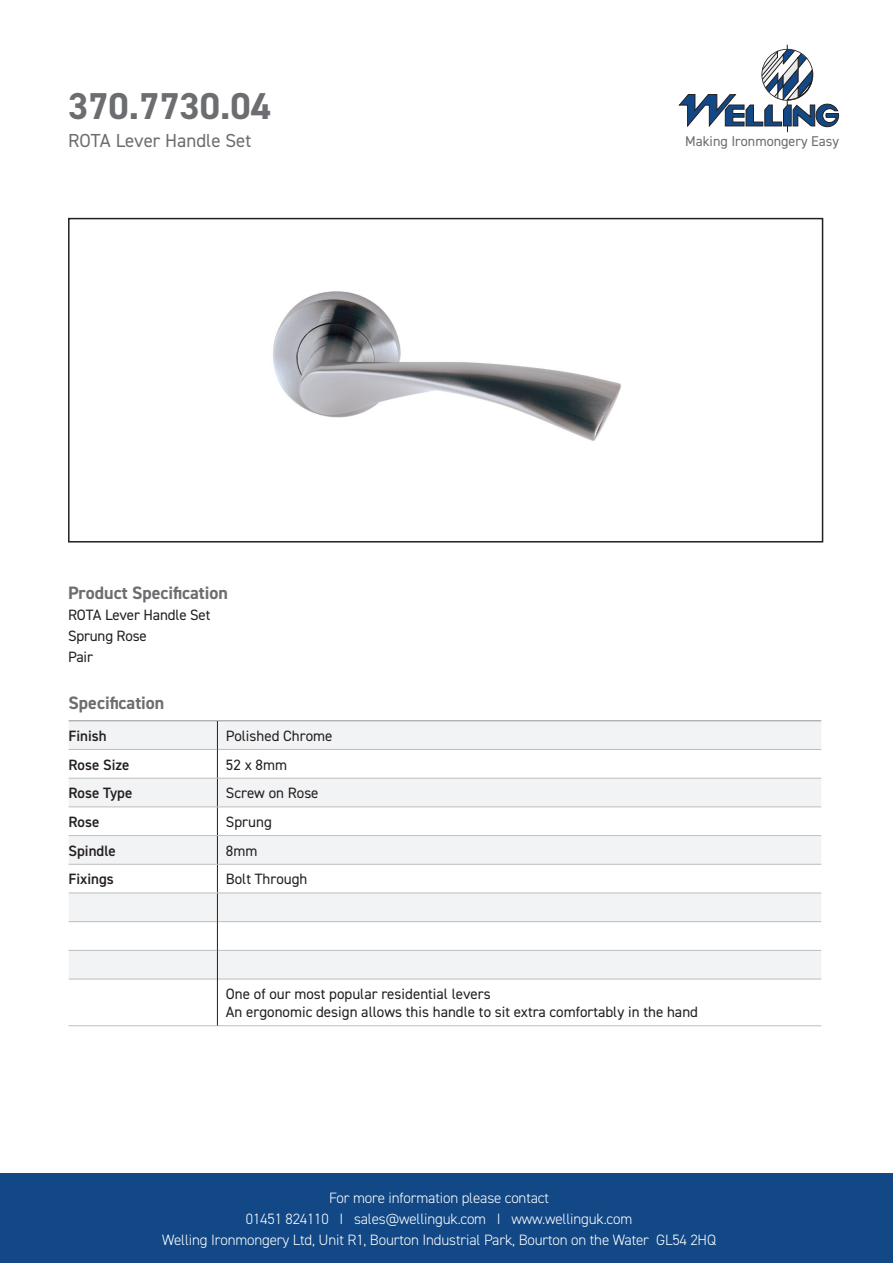
<style>
.page{position:relative;width:893px;height:1263px;background:#fff}
.page>*{position:absolute;margin:0;border:0;box-sizing:border-box;transform-origin:0 0}
.t1{font:700 37.5px "DIN2014";color:#6c6d70}
.t2{font:18.9px "DIN2014";color:#6c6d70}
.t3{font:700 18px "DIN2014";color:#6c6d70}
.t4{font:15px "DIN2014";color:#231f20}
.t5{font:300 15px/21px "DIN2014";letter-spacing:-.01em;color:#fff;text-align:center}
.t6{font:600 15px "DIN2014";color:#231f20}
.t7{font:14.1px "DIN2014";color:#6c6d70}
</style>
<div class="page">
<div style="left:0;top:1174px;width:893px;height:89px;background:#124885"></div>
<svg style="left:678px;top:45px;width:161px;height:87px"></svg>
<div style="left:68px;top:218px;width:755px;height:324px;border:2px solid #231f20"></div>
<svg style="left:69px;top:721px;width:752px;height:258px;fill:#f2f3f4"></svg>
<hr style="left:69px;top:720px;width:148px;height:1px;background:#939598">
<hr style="left:217px;top:720px;width:604px;height:1px;background:#939598">
<hr style="left:69px;top:749px;width:148px;height:1px;background:#bcbdc0">
<hr style="left:218px;top:749px;width:603px;height:1px;background:#bcbdc0">
<hr style="left:69px;top:921px;width:148px;height:1px;background:#bcbdc0">
<hr style="left:218px;top:921px;width:603px;height:1px;background:#bcbdc0">
<hr style="left:69px;top:950px;width:148px;height:1px;background:#bcbdc0">
<hr style="left:218px;top:950px;width:603px;height:1px;background:#bcbdc0">
<hr style="left:69px;top:979px;width:148px;height:1px;background:#bcbdc0">
<hr style="left:218px;top:979px;width:603px;height:1px;background:#bcbdc0">
<hr style="left:69px;top:1025px;width:148px;height:1px;background:#bcbdc0">
<hr style="left:217px;top:1025px;width:604px;height:1px;background:#bcbdc0">
<svg style="left:217px;top:721px;width:1px;height:258px"></svg>
<hr style="left:217px;top:979px;width:1px;height:46px;background:#231f20">
<hr style="left:69px;top:778px;width:148px;height:1px;background:#bcbdc0">
<hr style="left:217px;top:778px;width:604px;height:1px;background:#bcbdc0">
<hr style="left:69px;top:807px;width:148px;height:1px;background:#bcbdc0">
<hr style="left:217px;top:807px;width:604px;height:1px;background:#bcbdc0">
<hr style="left:69px;top:835px;width:148px;height:1px;background:#bcbdc0">
<hr style="left:217px;top:835px;width:604px;height:1px;background:#bcbdc0">
<hr style="left:69px;top:864px;width:148px;height:1px;background:#bcbdc0">
<hr style="left:217px;top:864px;width:604px;height:1px;background:#bcbdc0">
<hr style="left:69px;top:893px;width:148px;height:1px;background:#bcbdc0">
<hr style="left:217px;top:893px;width:604px;height:1px;background:#bcbdc0">
<img style="left:273px;top:291px;width:348px;height:150px">
<p class="t1" style="left:68px;top:81px;width:204px">370.7730.04</p>
<p class="t2" style="left:68px;top:128px;width:185px">ROTA Lever Handle Set</p>
<p class="t3" style="left:68px;top:581px;width:161px">Product Specification</p>
<p class="t4" style="left:68px;top:605px;width:144px">ROTA Lever Handle Set</p>
<p class="t4" style="left:68px;top:626px;width:80px">Sprung Rose</p>
<p class="t4" style="left:68px;top:647px;width:26px">Pair</p>
<p class="t3" style="left:69px;top:691px;width:97px">Specification</p>
<p class="t6" style="left:69px;top:726px;width:40px">Finish</p>
<p class="t4" style="left:226px;top:726px;width:108px">Polished Chrome</p>
<p class="t6" style="left:69px;top:754px;width:62px">Rose Size</p>
<p class="t4" style="left:226px;top:755px;width:63px">52 x 8mm</p>
<p class="t6" style="left:69px;top:783px;width:65px">Rose Type</p>
<p class="t4" style="left:226px;top:784px;width:94px">Screw on Rose</p>
<p class="t6" style="left:69px;top:812px;width:32px">Rose</p>
<p class="t4" style="left:226px;top:812px;width:47px">Sprung</p>
<p class="t6" style="left:69px;top:841px;width:49px">Spindle</p>
<p class="t4" style="left:226px;top:841px;width:33px">8mm</p>
<p class="t6" style="left:69px;top:869px;width:47px">Fixings</p>
<p class="t4" style="left:226px;top:870px;width:83px">Bolt Through</p>
<p class="t7" style="left:685px;top:132px;width:155px">Making Ironmongery Easy</p>
<p class="t4" style="left:226px;top:985px;width:266px">One of our most popular residential levers</p>
<p class="t4" style="left:226px;top:1003px;width:474px">An ergonomic design allows this handle to sit extra comfortably in the hand</p>
<p class="t5" style="left:162px;top:1187px;width:555px">For more information please contact<br>01451 824110 I sales@wellinguk.com I www.wellinguk.com<br>Welling Ironmongery Ltd, Unit R1, Bourton Industrial Park, Bourton on the Water GL54 2HQ</p>
</div>
